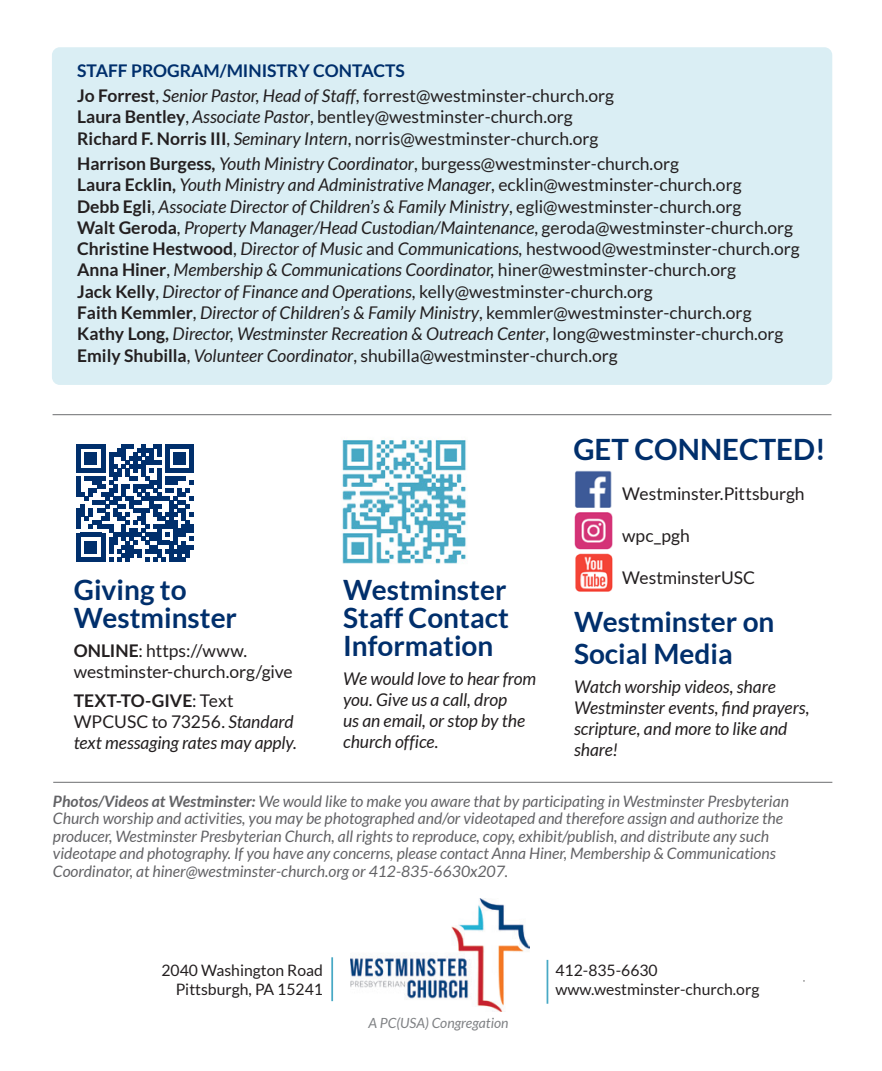
<style>
.page{position:relative;width:882px;height:1071px;background:#fff}
.page>*{position:absolute;margin:0;border:0;box-sizing:border-box;transform-origin:0 0}
.t1{font:700 29.4px "Lato";color:#002f6c}
.t2{font:700 28px/28px "Lato";color:#002f6c}
.t3{font:italic 17.5px/21px "Lato";color:#231f20}
.t4{font:17.5px/21px "Lato";color:#231f20}
.t5{font:700 17.5px "Lato";color:#002f6c}
.t6{font:italic 15.75px/17.5px "Lato";color:#636366}
.t7{font:15.75px "Lato";color:#231f20}
.t8{font:italic 14px "Lato";color:#808285}
.s1{font-weight:700}
.s2{font-style:italic}
.s3{font-weight:700;font-style:normal}
.s4{font-style:normal}
</style>
<div class="page">
<div style="left:52px;top:47px;width:780px;height:338px;background:#daeef4;border-radius:8px"></div>
<hr style="left:547px;top:960px;width:1px;height:44px;background:#48a9c5">
<img style="left:350px;top:899px;width:179px;height:112px">
<hr style="left:331px;top:957px;width:2px;height:44px;background:#48a9c5">
<img style="left:575px;top:470px;width:37px;height:38px">
<img style="left:574px;top:512px;width:39px;height:38px">
<img style="left:575px;top:553px;width:38px;height:39px">
<img style="left:342px;top:439px;width:125px;height:125px">
<hr style="left:53px;top:414px;width:779px;height:1px;background:#6c6d70">
<hr style="left:53px;top:782px;width:779px;height:1px;background:#6c6d70">
<svg style="left:77px;top:444px;width:117px;height:117px"></svg>
<p class="t5" style="left:77px;top:60px;width:329px">STAFF PROGRAM/MINISTRY CONTACTS</p>
<p class="t4" style="left:77px;top:85px;width:539px"><span class="s1">Jo Forrest</span>, <span class="s2">Senior Pastor, Head of Staff</span>, forrest@westminster-church.org</p>
<p class="t4" style="left:77px;top:106px;width:497px"><span class="s1">Laura Bentley</span>, <span class="s2">Associate Pastor</span>, bentley@westminster-church.org</p>
<p class="t4" style="left:77px;top:128px;width:523px"><span class="s1">Richard F. Norris III</span>, <span class="s2">Seminary Intern</span>, norris@westminster-church.org</p>
<p class="t4" style="left:77px;top:153px;width:603px"><span class="s1">Harrison Burgess,</span> <span class="s2">Youth Ministry Coordinator</span>, burgess@westminster-church.org</p>
<p class="t3" style="left:77px;top:175px;width:666px"><span class="s3">Laura Ecklin,</span> Youth Ministry and Administrative Manager<span class="s4">, ecklin@westminster-church.org</span></p>
<p class="t3" style="left:77px;top:196px;width:666px"><span class="s3">Debb Egli</span><span class="s4">,</span> Associate Director of Children’s &amp; Family Ministry<span class="s4">, egli@westminster-church.org</span></p>
<p class="t3" style="left:77px;top:218px;width:718px"><span class="s3">Walt Geroda</span><span class="s4">,</span> Property Manager/Head Custodian/Maintenance<span class="s4">, geroda@westminster-church.org</span></p>
<p class="t4" style="left:77px;top:238px;width:724px"><span class="s1">Christine Hestwood</span>, <span class="s2">Director of Music</span> and <span class="s2">Communications,</span> hestwood@westminster-church.org</p>
<p class="t3" style="left:77px;top:260px;width:661px"><span class="s3">Anna Hiner</span><span class="s4">,</span> Membership &amp; Communications Coordinator, <span class="s4">hiner@westminster-church.org</span></p>
<p class="t4" style="left:77px;top:281px;width:577px"><span class="s1">Jack Kelly</span>, <span class="s2">Director of Finance and Operations</span>, kelly@westminster-church.org</p>
<p class="t3" style="left:77px;top:303px;width:676px"><span class="s3">Faith Kemmler</span><span class="s4">,</span> Director of Children’s &amp; Family Ministry<span class="s4">, kemmler@westminster-church.org</span></p>
<p class="t3" style="left:77px;top:324px;width:708px"><span class="s3">Kathy Long,</span> Director, Westminster Recreation &amp; Outreach Center<span class="s4">, long@westminster-church.org</span></p>
<p class="t4" style="left:77px;top:345px;width:542px"><span class="s1">Emily Shubilla</span>, <span class="s2">Volunteer Coordinator</span>, shubilla@westminster-church.org</p>
<p class="t2" style="left:74px;top:575px;width:165px">Giving to<br>Westminster</p>
<p class="t4" style="left:74px;top:640px;width:221px"><span class="s1">ONLINE</span>: https://www. westminster-church.org/give</p>
<p class="t3" style="left:74px;top:690px;width:225px"><span class="s3">TEXT-TO-GIVE</span><span class="s4">: Text<br>WPCUSC to 73256.</span> Standard text messaging rates may apply.</p>
<p class="t2" style="left:343px;top:576px;width:167px;text-align:justify">Westminster Staff Contact Information</p>
<p class="t3" style="left:343px;top:669px;width:195px">We would love to hear from you. Give us a call, drop<br>us an email, or stop by the church office.</p>
<p class="t1" style="left:573px;top:432px;width:254px">GET CONNECTED!</p>
<p class="t4" style="left:622px;top:484px;width:184px">Westminster.Pittsburgh</p>
<p class="t4" style="left:622px;top:525px;width:69px">wpc_pgh</p>
<p class="t4" style="left:622px;top:567px;width:135px">WestminsterUSC</p>
<p class="t2" style="left:574px;top:606px;width:202px;line-height:31.5px">Westminster on<br>Social Media</p>
<p class="t3" style="left:574px;top:677px;width:237px">Watch worship videos, share<br>Westminster events, find prayers, scripture, and more to like and share!</p>
<p class="t6" style="left:53px;top:793px;width:738px"><span class="s1">Photos/Videos at Westminster:</span> We would like to make you aware that by participating in Westminster Presbyterian Church worship and activities, you may be photographed and/or videotaped and therefore assign and authorize the producer, Westminster Presbyterian Church, all rights to reproduce, copy, exhibit/publish, and distribute any such videotape and photography. If you have any concerns, please contact Anna Hiner, Membership &amp; Communications Coordinator, at hiner@westminster-church.org or 412-835-6630x207.</p>
<p class="t7" style="left:162px;top:962px;width:163px">2040 Washington Road</p>
<p class="t7" style="left:176px;top:981px;width:149px">Pittsburgh, PA 15241</p>
<p class="t8" style="left:368px;top:1015px;width:141px">A PC(USA) Congregation</p>
<p class="t7" style="left:556px;top:962px;width:104px">412-835-6630</p>
<p class="t7" style="left:556px;top:981px;width:205px">www.westminster-church.org</p>
</div>
